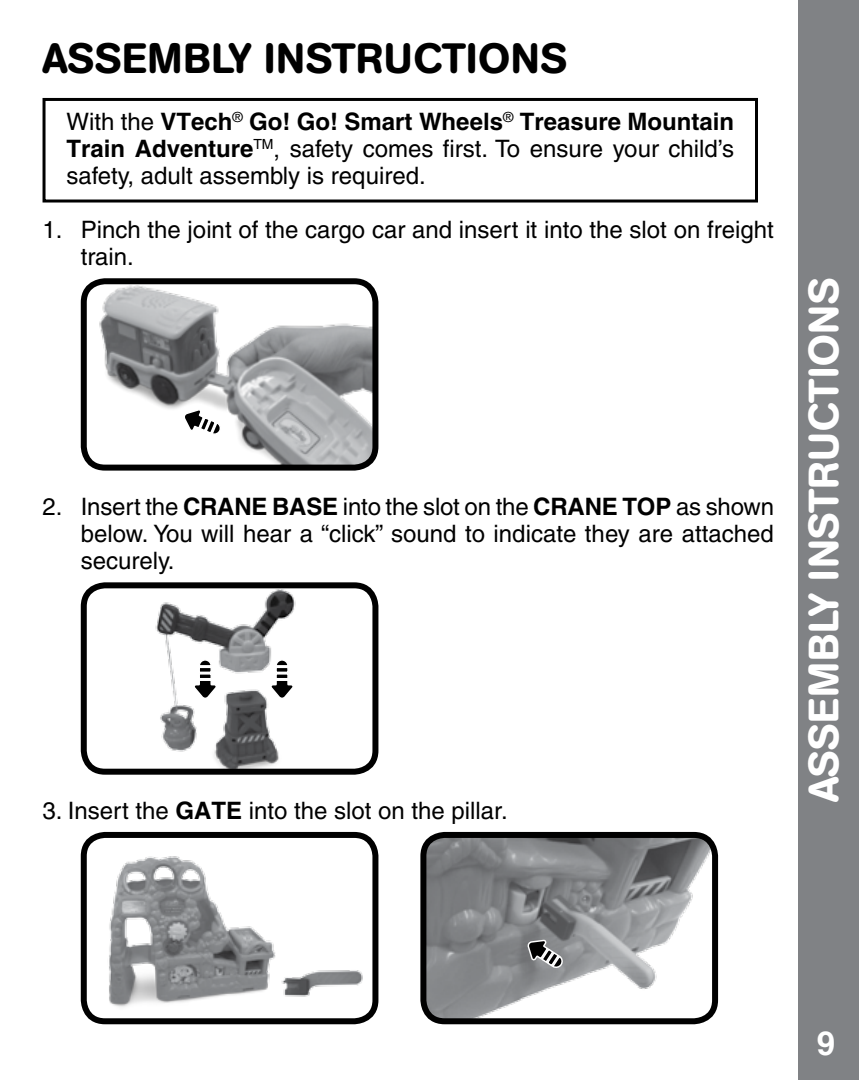
<style>
.page{position:relative;width:859px;height:1080px;background:#fff}
.page>*{position:absolute;margin:0;border:0;box-sizing:border-box;transform-origin:0 0}
.t1{font:500 42px "AG Book Rounded";letter-spacing:.02em;color:#000}
.t2{font:500 42px "AG Book Rounded";letter-spacing:.02em;color:#fff}
.t3{font:700 33px "Helvetica";color:#fff}
.t4{font:500 24px/27px "Helvetica";color:#000;text-align:justify}
.s1{font-weight:700}
.s2{font-weight:400}
</style>
<div class="page">
<div style="left:798px;top:0;width:61px;height:1080px;background:#808285"></div>
<div style="left:43px;top:98px;width:715px;height:105px;border:3px solid #000"></div>
<img style="left:88px;top:285px;width:283px;height:179px">
<div style="left:81px;top:278px;width:297px;height:193px;border:6px solid #000;border-radius:21px"></div>
<img style="left:155px;top:589px;width:141px;height:179px">
<div style="left:81px;top:582px;width:297px;height:193px;border:6px solid #000;border-radius:21px"></div>
<svg style="left:269px;top:658px;width:26px;height:42px"></svg>
<svg style="left:193px;top:658px;width:25px;height:42px"></svg>
<div style="left:81px;top:832px;width:297px;height:192px;border:6px solid #000;border-radius:21px"></div>
<img style="left:281px;top:970px;width:82px;height:27px">
<img style="left:92px;top:856px;width:189px;height:162px">
<img style="left:427px;top:839px;width:284px;height:178px">
<div style="left:420px;top:832px;width:298px;height:192px;border:6px solid #000;border-radius:21px"></div>
<svg style="left:526px;top:938px;width:37px;height:31px"></svg>
<svg style="left:182px;top:408px;width:40px;height:27px"></svg>
<h1 class="t1" style="left:43px;top:33px;width:526px">ASSEMBLY INSTRUCTIONS</h1>
<p class="t4" style="left:66px;top:108px;width:669px">With the <span class="s1">VTech</span><sup>®</sup> <span class="s1">Go! Go! Smart Wheels</span><sup>®</sup> <span class="s1">Treasure Mountain Train Adventure</span><sup>TM</sup><span class="s2">,</span> safety comes first. To ensure your child’s safety, adult assembly is required.</p>
<p class="t4" style="left:81px;top:216px;width:694px;text-indent:-38px">1. Pinch the joint of the cargo car and insert it into the slot on freight train.</p>
<p class="t4" style="left:81px;top:493px;width:695px;text-indent:-38px">2. Insert the <span class="s1">CRANE BASE</span> into the slot on the <span class="s1">CRANE TOP</span> as shown below. You will hear a “click” sound to indicate they are attached securely.</p>
<p class="t4" style="left:43px;top:797px;width:467px">3. Insert the <span class="s1">GATE</span> into the slot on the pillar.</p>
<h1 class="t2" style="left:799px;top:802px;width:526px;rotate:-90deg">ASSEMBLY INSTRUCTIONS</h1>
<h2 class="t3" style="left:817px;top:1016px;width:20px">9</h2>
</div>
